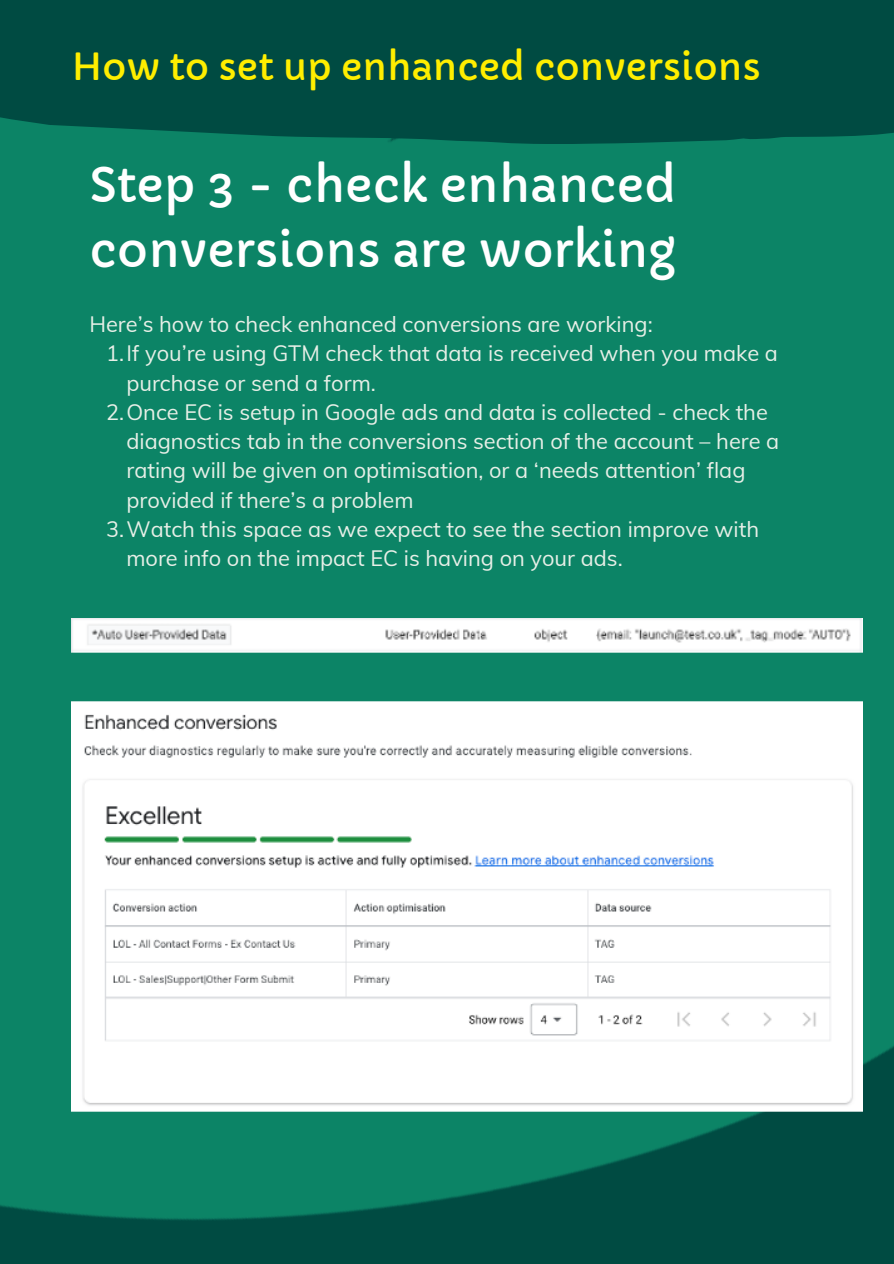
<style>
.page{position:relative;width:894px;height:1264px;background:#fff}
.page>*{position:absolute;margin:0;border:0;box-sizing:border-box;transform-origin:0 0}
.t1{font:47.25px/65.2px "Capriola";color:#fff}
.t2{font:36.75px "Capriola";color:#fe0}
.t3{font:21.75px/29.2px "Mulish";color:#e7efe7}
</style>
<div class="page">
<img style="left:0;top:144px;width:893px;height:1119px">
<img style="left:72px;top:618px;width:789px;height:35px">
<img style="left:72px;top:700px;width:789px;height:412px">
<div style="left:0;top:0;width:893px;height:144px;background:#004b42"></div>
<p class="t2" style="left:72px;top:44px;width:690px">How to set up enhanced conversions</p>
<p class="t1" style="left:89px;top:153px;width:588px">Step 3 - check enhanced conversions are working</p>
<h1 class="t3" style="left:89px;top:309px;width:564px">Here’s how to check enhanced conversions are working:</h1>
<p class="t3" style="left:126px;top:338px;width:652px;text-indent:-20px">1.If you’re using GTM check that data is received when you make a purchase or send a form.</p>
<p class="t3" style="left:126px;top:397px;width:654px;text-indent:-20px">2.Once EC is setup in Google ads and data is collected - check the diagnostics tab in the conversions section of the account – here a rating will be given on optimisation, or a ‘needs attention’ flag provided if there’s a problem</p>
<p class="t3" style="left:126px;top:514px;width:634px;text-indent:-20px">3.Watch this space as we expect to see the section improve with more info on the impact EC is having on your ads.</p>
</div>
